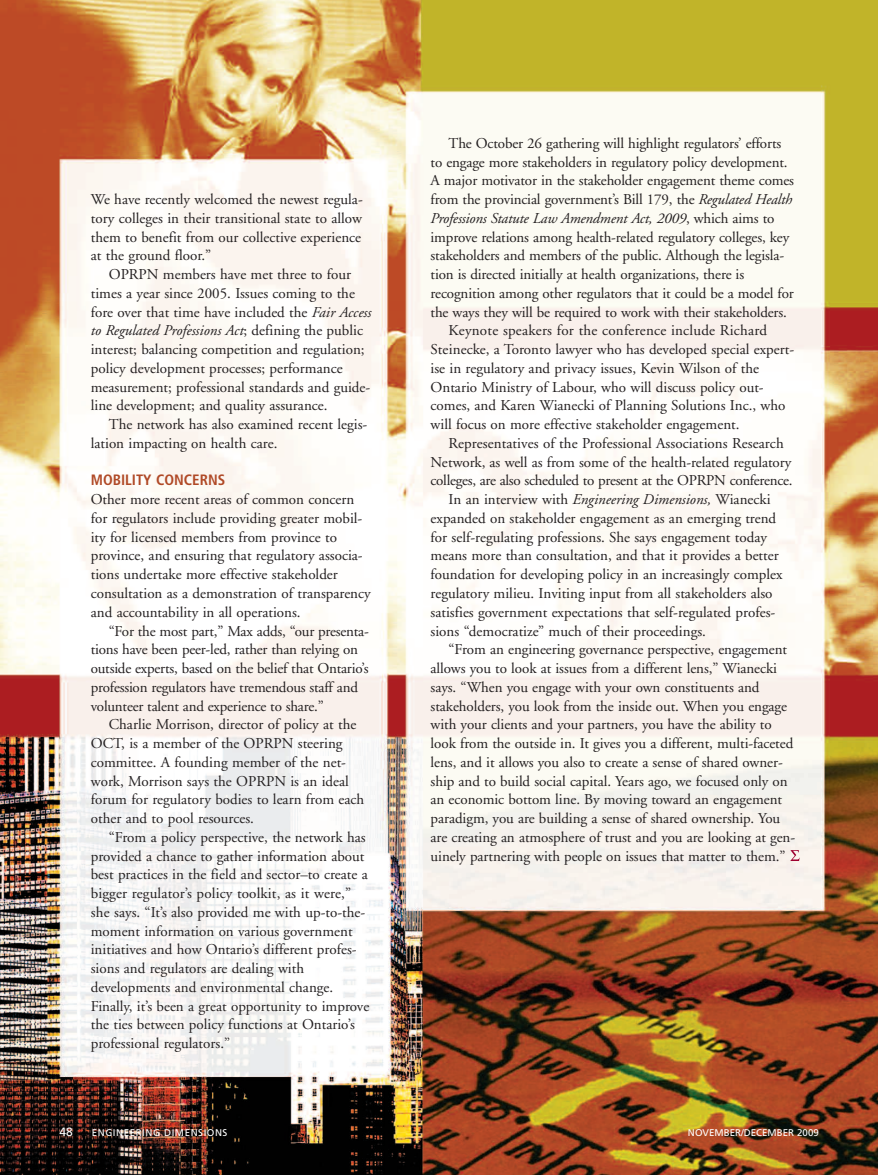
<style>
.page{position:relative;width:878px;height:1175px;background:#fff}
.page>*{position:absolute;margin:0;border:0;box-sizing:border-box;transform-origin:0 0}
.t1{font:15px/18.8px "Adobe Garamond";color:#231f20}
.t2{font:15px "Adobe Garamond";letter-spacing:-.02em;color:#231f20}
.t3{font:italic 15px "Adobe Garamond";letter-spacing:-.01em;color:#231f20}
.t4{font:700 condensed 15px "Frutiger";color:#b04926}
.t5{font:12px "Frutiger";color:#fff}
.t6{font:9.75px "Frutiger";letter-spacing:.055em;color:#fff}
.t7{font:9.75px "Frutiger";color:#fff}
.s1{font-style:italic}
.s2{font-style:normal}
</style>
<div class="page">
<img style="left:0;top:0;width:878px;height:1174px">
<svg style="left:790px;top:850px;width:9px;height:11px"></svg>
<p class="t1" style="left:91px;top:191px;width:273px;text-align:justify">We have recently welcomed the newest regula&shy;tory colleges in their transitional state to allow them to benefit from our collective experience at the ground floor.”</p>
<p class="t1" style="left:91px;top:266px;width:282px;text-indent:18px">OPRPN members have met three to four times a year since 2005. Issues coming to the fore over that time have included the <span class="s1">Fair Access to Regulated Professions Act</span>; defining the public interest; balancing competition and regulation; policy development processes; performance measurement; professional standards and guide&shy;line development; and quality assurance.</p>
<p class="t1" style="left:91px;top:416px;width:278px;text-indent:18px">The network has also examined recent legis&shy;lation impacting on health care.</p>
<p class="t4" style="left:91px;top:474px;width:136px">MOBILITY CONCERNS</p>
<p class="t1" style="left:91px;top:491px;width:281px">Other more recent areas of common concern for regulators include providing greater mobil&shy;ity for licensed members from province to province, and ensuring that regulatory associa&shy;tions undertake more effective stakeholder consultation as a demonstration of transparency and accountability in all operations.</p>
<p class="t1" style="left:91px;top:622px;width:279px;text-indent:18px">“For the most part,” Max adds, “our presenta&shy;tions have been peer-led, rather than relying on outside experts, based on the belief that Ontario’s profession regulators have tremendous staff and volunteer talent and experience to share.”</p>
<p class="t1" style="left:91px;top:716px;width:275px;text-indent:18px">Charlie Morrison, director of policy at the OCT, is a member of the OPRPN steering committee. A founding member of the net&shy;work, Morrison says the OPRPN is an ideal forum for regulatory bodies to learn from each other and to pool resources.</p>
<p class="t1" style="left:91px;top:829px;width:280px;text-indent:18px">“From a policy perspective, the network has provided a chance to gather information about best practices in the field and sector–to create a bigger regulator’s policy toolkit, as it were,” she says. “It’s also provided me with up-to-the&shy;moment information on various government initiatives and how Ontario’s different profes&shy;sions and regulators are dealing with developments and environmental change.<br>Finally, it’s been a great opportunity to improve the ties between policy functions at Ontario’s professional regulators.”</p>
<p class="t1" style="left:448px;top:135px;width:334px">The October 26 gathering will highlight regulators’ efforts</p>
<p class="t1" style="left:430px;top:154px;width:358px">to engage more stakeholders in regulatory policy development.</p>
<p class="t1" style="left:430px;top:172px;width:365px">A major motivator in the stakeholder engagement theme comes</p>
<p class="t1" style="left:430px;top:191px;width:363px">from the provincial government’s Bill 179, the <span class="s1">Regulated Health</span></p>
<p class="t3" style="left:430px;top:212px;width:345px">Professions Statute Law Amendment Act, 2009<span class="s2">, which aims to</span></p>
<p class="t1" style="left:430px;top:229px;width:360px">improve relations among health-related regulatory colleges, key</p>
<p class="t1" style="left:430px;top:247px;width:355px">stakeholders and members of the public. Although the legisla-</p>
<p class="t1" style="left:430px;top:266px;width:315px">tion is directed initially at health organizations, there is</p>
<p class="t1" style="left:430px;top:285px;width:365px">recognition among other regulators that it could be a model for</p>
<p class="t1" style="left:430px;top:304px;width:358px">the ways they will be required to work with their stakeholders.</p>
<p class="t1" style="left:448px;top:322px;width:320px">Keynote speakers for the conference include Richard</p>
<p class="t1" style="left:430px;top:341px;width:365px">Steinecke, a Toronto lawyer who has developed special expert-</p>
<p class="t1" style="left:430px;top:360px;width:330px">ise in regulatory and privacy issues, Kevin Wilson of the</p>
<p class="t1" style="left:430px;top:379px;width:334px">Ontario Ministry of Labour, who will discuss policy out-</p>
<p class="t1" style="left:430px;top:397px;width:356px">comes, and Karen Wianecki of Planning Solutions Inc., who</p>
<p class="t1" style="left:430px;top:416px;width:310px">will focus on more effective stakeholder engagement.</p>
<p class="t1" style="left:448px;top:435px;width:336px">Representatives of the Professional Associations Research</p>
<p class="t1" style="left:430px;top:454px;width:362px">Network, as well as from some of the health-related regulatory</p>
<p class="t2" style="left:430px;top:475px;width:363px">colleges, are also scheduled to present at the OPRPN conference.</p>
<p class="t1" style="left:448px;top:491px;width:323px">In an interview with <span class="s1">Engineering Dimensions,</span> Wianecki</p>
<p class="t1" style="left:430px;top:510px;width:347px">expanded on stakeholder engagement as an emerging trend</p>
<p class="t1" style="left:430px;top:529px;width:338px">for self-regulating professions. She says engagement today</p>
<p class="t1" style="left:430px;top:547px;width:349px">means more than consultation, and that it provides a better</p>
<p class="t1" style="left:430px;top:566px;width:353px">foundation for developing policy in an increasingly complex</p>
<p class="t1" style="left:430px;top:585px;width:343px">regulatory milieu. Inviting input from all stakeholders also</p>
<p class="t1" style="left:430px;top:604px;width:346px">satisfies government expectations that self-regulated profes-</p>
<p class="t1" style="left:430px;top:622px;width:277px">sions “democratize” much of their proceedings.</p>
<p class="t1" style="left:448px;top:641px;width:340px">“From an engineering governance perspective, engagement</p>
<p class="t1" style="left:430px;top:660px;width:348px">allows you to look at issues from a different lens,” Wianecki</p>
<p class="t1" style="left:430px;top:679px;width:330px">says. “When you engage with your own constituents and</p>
<p class="t1" style="left:430px;top:697px;width:358px">stakeholders, you look from the inside out. When you engage</p>
<p class="t1" style="left:430px;top:716px;width:342px">with your clients and your partners, you have the ability to</p>
<p class="t1" style="left:430px;top:735px;width:364px">look from the outside in. It gives you a different, multi-faceted</p>
<p class="t1" style="left:430px;top:754px;width:354px">lens, and it allows you also to create a sense of shared owner-</p>
<p class="t1" style="left:430px;top:772px;width:358px">ship and to build social capital. Years ago, we focused only on</p>
<p class="t1" style="left:430px;top:791px;width:353px">an economic bottom line. By moving toward an engagement</p>
<p class="t1" style="left:430px;top:810px;width:351px">paradigm, you are building a sense of shared ownership. You</p>
<p class="t1" style="left:430px;top:829px;width:366px">are creating an atmosphere of trust and you are looking at gen-</p>
<p class="t1" style="left:430px;top:847px;width:356px">uinely partnering with people on issues that matter to them.”</p>
<p class="t5" style="left:59px;top:1126px;width:15px">48</p>
<p class="t6" style="left:92px;top:1128px;width:137px">ENGINEERING DIMENSIONS</p>
<p class="t7" style="left:688px;top:1128px;width:132px">NOVEMBER/DECEMBER 2009</p>
</div>
